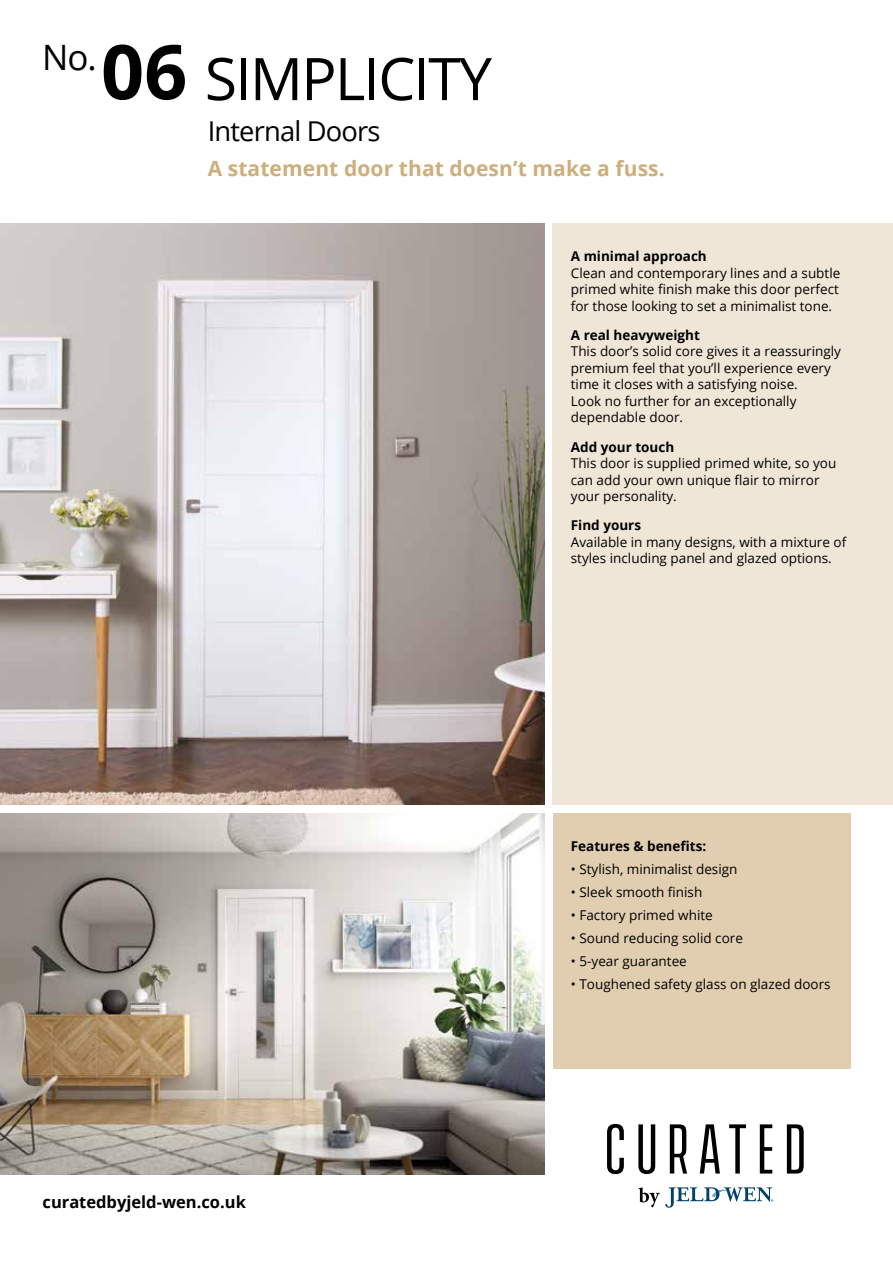
<style>
.page{position:relative;width:893px;height:1263px;background:#fff}
.page>*{position:absolute;margin:0;border:0;box-sizing:border-box;transform-origin:0 0}
.t1{font:58.8px "Open Sans";letter-spacing:-.03em;color:#000}
.t2{font:34.95px "Open Sans";color:#000}
.t3{font:27.3px "Open Sans";letter-spacing:-.03em;color:#000}
.t4{font:700 21px "Open Sans";letter-spacing:.005em;color:#cdae7c}
.t5{font:700 16.5px "Open Sans";color:#000}
.t6{font:13.5px/16.5px "Open Sans";color:#000}
.t7{font:700 13.5px "Open Sans";color:#000}
.s1{font-weight:700;font-size:75.6px}
</style>
<div class="page">
<div style="left:553px;top:223px;width:340px;height:582px;background:#f0e6d7"></div>
<img style="left:0;top:223px;width:544px;height:582px">
<img style="left:0;top:813px;width:544px;height:362px">
<svg style="left:639px;top:1187px;width:134px;height:21px"></svg>
<svg style="left:607px;top:1124px;width:17px;height:50px"></svg>
<svg style="left:638px;top:1124px;width:17px;height:50px"></svg>
<svg style="left:670px;top:1124px;width:17px;height:49px"></svg>
<svg style="left:700px;top:1124px;width:20px;height:49px"></svg>
<svg style="left:729px;top:1124px;width:17px;height:49px"></svg>
<svg style="left:760px;top:1124px;width:12px;height:49px"></svg>
<svg style="left:787px;top:1124px;width:17px;height:49px"></svg>
<div style="left:553px;top:813px;width:297px;height:255px;background:#e1ceb0"></div>
<h2 class="t2" style="left:42px;top:34px;width:147px">No.<span class="s1">06</span></h2>
<h1 class="t1" style="left:205px;top:39px;width:289px">SIMPLICITY</h1>
<h3 class="t3" style="left:208px;top:113px;width:174px">Internal Doors</h3>
<h3 class="t4" style="left:208px;top:154px;width:459px">A statement door that doesn’t make a fuss.</h3>
<p class="t7" style="left:571px;top:247px;width:137px">A minimal approach</p>
<p class="t6" style="left:571px;top:264px;width:271px;text-align:justify">Clean and contemporary lines and a subtle primed white finish make this door perfect for those looking to set a minimalist tone.</p>
<p class="t7" style="left:571px;top:326px;width:131px">A real heavyweight</p>
<p class="t6" style="left:571px;top:343px;width:272px">This door’s solid core gives it a reassuringly premium feel that you’ll experience every time it closes with a satisfying noise.<br>Look no further for an exceptionally dependable door.</p>
<p class="t7" style="left:571px;top:437px;width:105px">Add your touch</p>
<p class="t6" style="left:571px;top:455px;width:267px">This door is supplied primed white, so you can add your own unique flair to mirror your personality.</p>
<p class="t7" style="left:571px;top:516px;width:72px">Find yours</p>
<p class="t6" style="left:571px;top:533px;width:277px">Available in many designs, with a mixture of styles including panel and glazed options.</p>
<p class="t7" style="left:571px;top:837px;width:137px">Features &amp; benefits:</p>
<p class="t6" style="left:571px;top:861px;width:168px">• Stylish, minimalist design</p>
<p class="t6" style="left:571px;top:883px;width:133px">• Sleek smooth finish</p>
<p class="t6" style="left:571px;top:906px;width:143px">• Factory primed white</p>
<p class="t6" style="left:571px;top:929px;width:174px">• Sound reducing solid core</p>
<p class="t6" style="left:571px;top:952px;width:117px">• 5-year guarantee</p>
<p class="t6" style="left:571px;top:975px;width:261px">• Toughened safety glass on glazed doors</p>
<p class="t5" style="left:43px;top:1190px;width:205px">curatedbyjeld-wen.co.uk</p>
</div>
